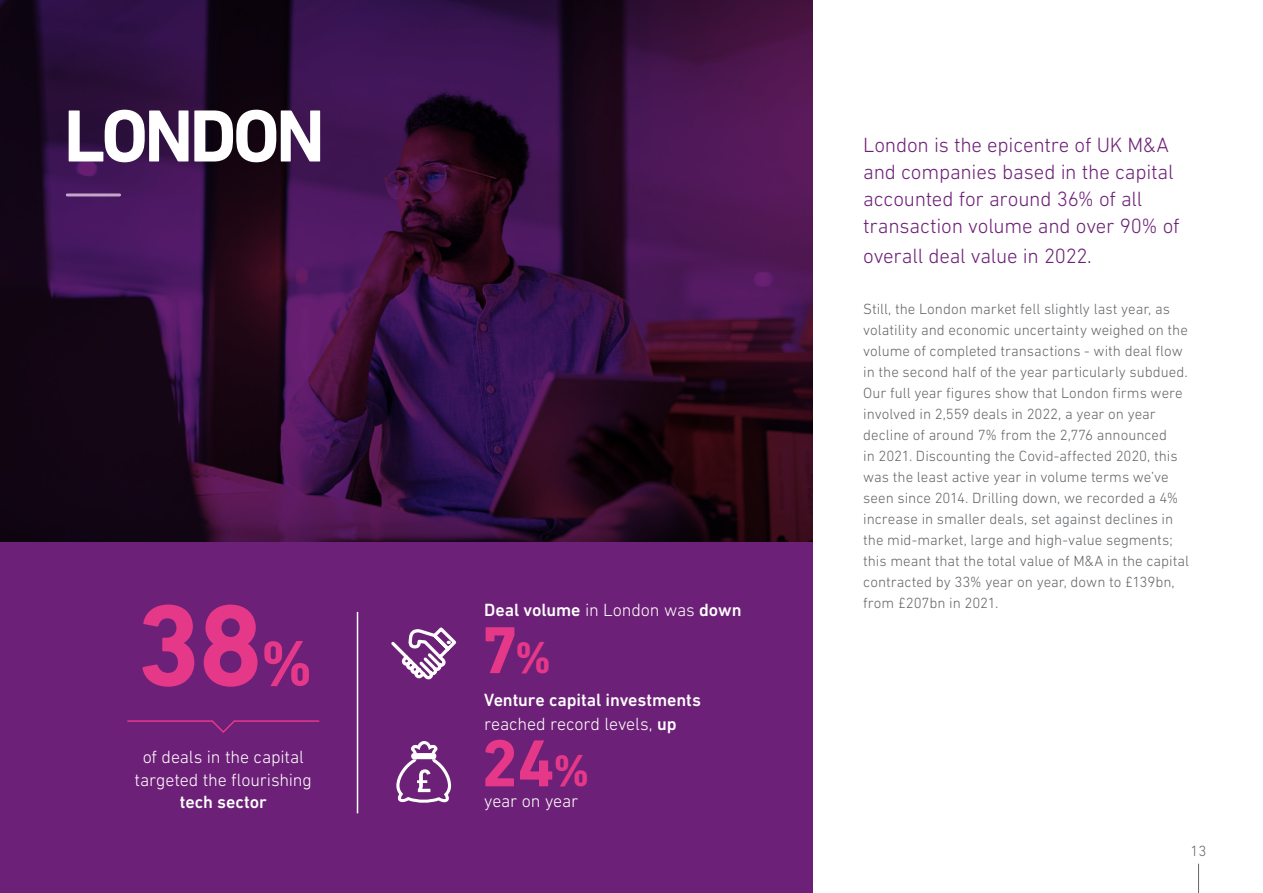
<style>
.page{position:relative;width:1263px;height:893px;background:#fff}
.page>*{position:absolute;margin:0;border:0;box-sizing:border-box;transform-origin:0 0}
.t1{font:700 117px "DIN Next W1 G";color:#e63888}
.t2{font:700 75px "DIN Next W1 G";letter-spacing:-.055em;color:#fff}
.t3{font:700 67.5px "DIN Next W1 G";color:#e63888}
.t4{font:300 21px/27px "DIN Next W1 G";letter-spacing:-.01em;color:#6d2077}
.t5{font:500 18px/24px "DIN Next W1 G";letter-spacing:-.005em;color:#fff}
.t6{font:300 18px/22.5px "DIN Next W1 G";letter-spacing:-.01em;color:#fff;text-align:center}
.t7{font:300 15px/21px "DIN Next W1 G";color:#63666a}
.s1{font-size:64.35px}
.s2{font-weight:300}
.s3{font-size:45px}
</style>
<div class="page">
<svg style="left:0;top:0;width:812px;height:542px"></svg>
<div style="left:0;top:542px;width:812px;height:351px;background:#6d2077"></div>
<svg style="left:212px;top:720px;width:23px;height:13px"></svg>
<hr style="left:235px;top:720px;width:84px;height:2px;background:#e63888">
<hr style="left:128px;top:720px;width:84px;height:2px;background:#e63888">
<svg style="left:391px;top:627px;width:66px;height:53px"></svg>
<svg style="left:396px;top:741px;width:55px;height:62px"></svg>
<hr style="left:67px;top:193px;width:53px;height:3px;background:#c5a6c9">
<hr style="left:357px;top:612px;width:1px;height:201px;background:#fff">
<svg style="left:1198px;top:864px;width:1px;height:29px"></svg>
<h2 class="t2" style="left:64px;top:92px;width:263px">LONDON</h2>
<h1 class="t1" style="left:136px;top:577px;width:178px">38<span class="s1">%</span></h1>
<p class="t6" style="left:135px;top:745px;width:179px">of deals in the capital targeted the flourishing</p>
<p class="t5" style="left:180px;top:790px;width:88px">tech sector</p>
<p class="t5" style="left:484px;top:598px;width:259px">Deal volume <span class="s2">in London was</span> down</p>
<h3 class="t3" style="left:481px;top:611px;width:72px">7<span class="s3">%</span></h3>
<p class="t5" style="left:484px;top:688px;width:218px">Venture capital investments <span class="s2">reached record levels,</span> up</p>
<h3 class="t3" style="left:481px;top:724px;width:110px">24<span class="s3">%</span></h3>
<p class="t6" style="left:484px;top:790px;width:96px">year on year</p>
<h3 class="t4" style="left:863px;top:131px;width:318px">London is the epicentre of UK M&amp;A and companies based in the capital accounted for around 36% of all transaction volume and over 90% of</h3>
<h3 class="t4" style="left:863px;top:242px;width:230px">overall deal value in 2022.</h3>
<p class="t7" style="left:863px;top:298px;width:327px">Still, the London market fell slightly last year, as volatility and economic uncertainty weighed on the volume of completed transactions - with deal flow in the second half of the year particularly subdued.<br>Our full year figures show that London firms were involved in 2,559 deals in 2022, a year on year decline of around 7% from the 2,776 announced<br>in 2021. Discounting the Covid-affected 2020, this was the least active year in volume terms we’ve seen since 2014. Drilling down, we recorded a 4% increase in smaller deals, set against declines in the mid-market, large and high-value segments; this meant that the total value of M&amp;A in the capital contracted by 33% year on year, down to £139bn, from £207bn in 2021.</p>
<p class="t7" style="left:1190px;top:840px;width:17px">13</p>
</div>
